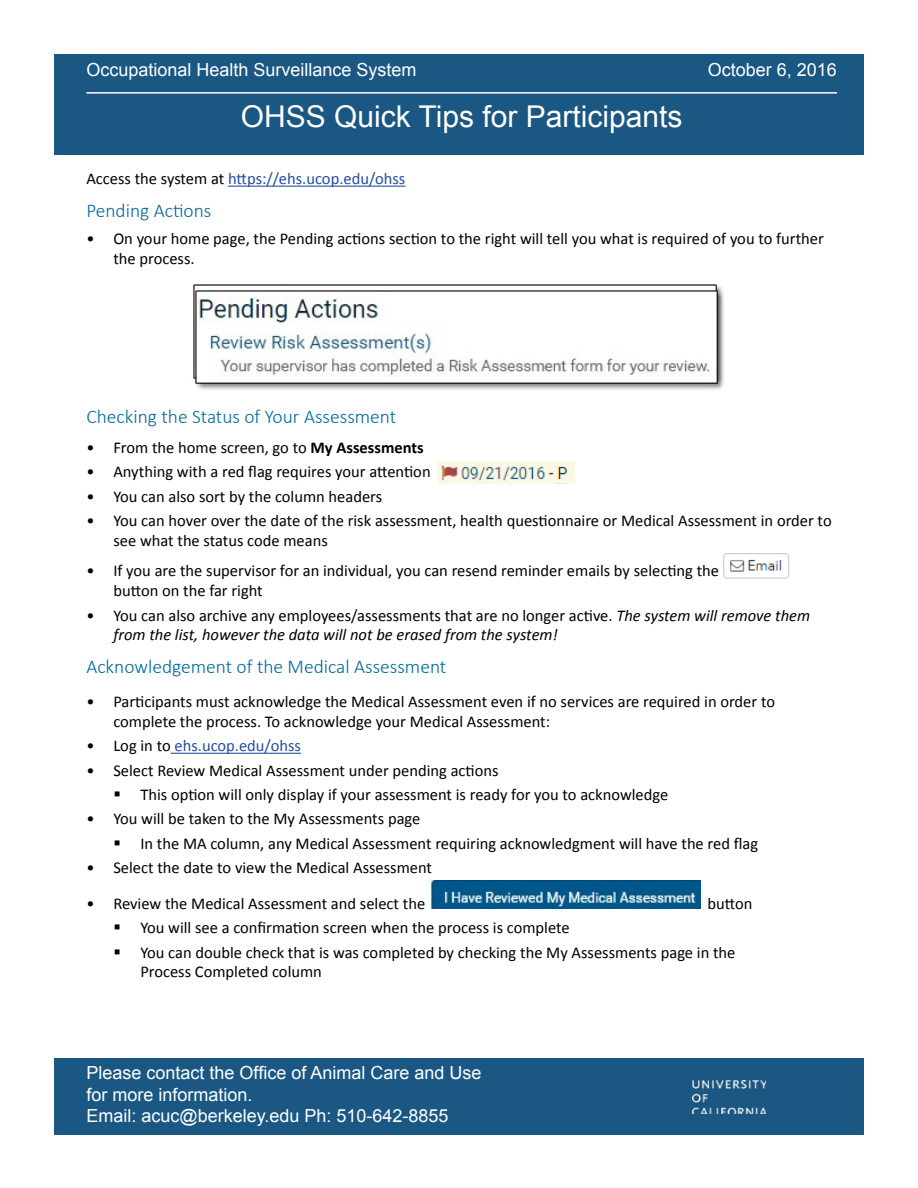
<style>
.page{position:relative;width:918px;height:1188px;background:#fff}
.page>*{position:absolute;margin:0;border:0;box-sizing:border-box;transform-origin:0 0}
.t1{font:30px "Arial";color:#fff}
.t2{font:300 19.5px "Calibri";color:#006a9c}
.t3{font:18px/21.6px "Arial";color:#fff}
.t4{font:16.5px/19.8px "Calibri";color:#000}
.t5{font:italic 16.5px/19.8px "Calibri";color:#000}
.t6{font:16.5px "Calibri";color:#234ba0}
.s1{color:#000}
.s2{font-weight:700}
.s3{font-style:normal}
</style>
<div class="page">
<div style="left:54px;top:54px;width:810px;height:101px;background:#1a5783"></div>
<hr style="left:86px;top:92px;width:751px;height:2px;background:#fff">
<div style="left:54px;top:1058px;width:810px;height:77px;background:#1a5783"></div>
<hr style="left:228px;top:186px;width:177px;height:1px;background:#234ba0">
<img style="left:193px;top:284px;width:530px;height:4px">
<img style="left:192px;top:288px;width:533px;height:102px">
<img style="left:438px;top:462px;width:137px;height:21px">
<img style="left:723px;top:553px;width:67px;height:26px">
<hr style="left:171px;top:753px;width:130px;height:1px;background:#234ba0">
<img style="left:429px;top:881px;width:271px;height:28px">
<img style="left:693px;top:1080px;width:72px;height:34px">
<p class="t3" style="left:86px;top:59px;width:332px">Occupational Health Surveillance System</p>
<p class="t3" style="left:708px;top:59px;width:131px">October 6, 2016</p>
<p class="t1" style="left:241px;top:96px;width:443px">OHSS Quick Tips for Participants</p>
<p class="t6" style="left:86px;top:167px;width:321px"><span class="s1">Access the system at</span> https://ehs.ucop.edu/ohss</p>
<p class="t2" style="left:86px;top:198px;width:127px">Pending Actions</p>
<p class="t4" style="left:113px;top:229px;width:712px;text-indent:-27px">• On your home page, the Pending actions section to the right will tell you what is required of you to further the process.</p>
<p class="t2" style="left:86px;top:405px;width:311px">Checking the Status of Your Assessment</p>
<p class="t4" style="left:86px;top:437px;width:339px">• From the home screen, go to <span class="s2">My Assessments</span></p>
<p class="t4" style="left:86px;top:461px;width:346px">• Anything with a red flag requires your attention</p>
<p class="t4" style="left:86px;top:486px;width:297px">• You can also sort by the column headers</p>
<p class="t4" style="left:113px;top:510px;width:720px;text-indent:-27px">• You can hover over the date of the risk assessment, health questionnaire or Medical Assessment in order to see what the status code means</p>
<p class="t4" style="left:113px;top:561px;width:607px;text-indent:-27px">• If you are the supervisor for an individual, you can resend reminder emails by selecting the button on the far right</p>
<p class="t5" style="left:113px;top:604px;width:698px;text-indent:-27px"><span class="s3">• You can also archive any employees/assessments that are no longer active.</span> The system will remove them from the list, however the data will not be erased from the system!</p>
<p class="t2" style="left:86px;top:655px;width:361px">Acknowledgement of the Medical Assessment</p>
<p class="t4" style="left:113px;top:691px;width:663px;text-indent:-27px">• Participants must acknowledge the Medical Assessment even if no services are required in order to complete the process. To acknowledge your Medical Assessment:</p>
<p class="t6" style="left:86px;top:734px;width:216px"><span class="s1">• Log in to</span> ehs.ucop.edu/ohss</p>
<p class="t4" style="left:86px;top:760px;width:414px">• Select Review Medical Assessment under pending actions</p>
<p class="t4" style="left:140px;top:784px;width:529px">This option will only display if your assessment is ready for you to acknowledge</p>
<p class="t4" style="left:86px;top:808px;width:336px">• You will be taken to the My Assessments page</p>
<p class="t4" style="left:140px;top:833px;width:619px">In the MA column, any Medical Assessment requiring acknowledgment will have the red flag</p>
<p class="t4" style="left:86px;top:857px;width:347px">• Select the date to view the Medical Assessment</p>
<p class="t4" style="left:86px;top:893px;width:340px">• Review the Medical Assessment and select the</p>
<p class="t4" style="left:708px;top:893px;width:47px">button</p>
<p class="t4" style="left:140px;top:917px;width:431px">You will see a confirmation screen when the process is complete</p>
<p class="t4" style="left:140px;top:942px;width:597px">You can double check that is was completed by checking the My Assessments page in the<br>Process Completed column</p>
<p class="t3" style="left:86px;top:1062px;width:397px">Please contact the Office of Animal Care and Use for more information.</p>
<p class="t3" style="left:86px;top:1105px;width:364px">Email: acuc@berkeley.edu Ph: 510-642-8855</p>
</div>
